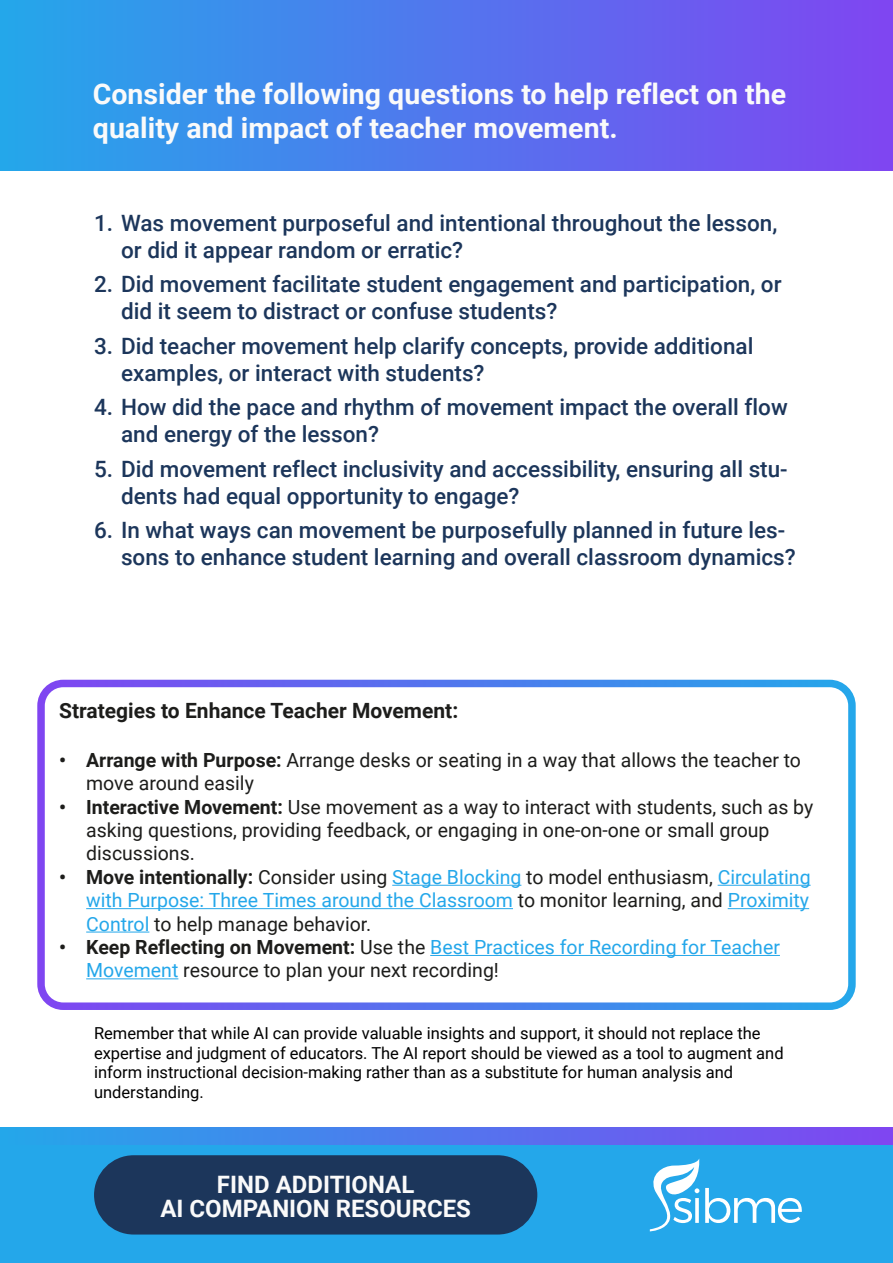
<style>
.page{position:relative;width:893px;height:1263px;background:#fff}
.page>*{position:absolute;margin:0;border:0;box-sizing:border-box;transform-origin:0 0}
.t1{font:700 28.5px/34.2px "Roboto";color:#fafafa}
.t2{font:700 24px/24px "Roboto";color:#fafafa;text-align:center}
.t3{font:500 22.5px/27px "Roboto";color:#1c365b}
.t4{font:700 21px "Roboto";color:#1d1d1b}
.t5{font:19.5px/23.4px "Roboto";color:#24a7ea;text-align:justify}
.t6{font:19.5px/23.4px "Roboto";color:#1d1d1b}
.t7{font:16.5px/19.8px "Roboto";color:#000}
.s1{font-weight:700}
.s2{font-weight:700;color:#1d1d1b}
.s3{color:#1d1d1b}
</style>
<div class="page">
<div style="left:37px;top:680px;width:819px;height:330px;border:8px solid #fff;border-radius:22px"></div>
<hr style="left:392px;top:885px;width:129px;height:1px;background:#24a7ea">
<hr style="left:718px;top:885px;width:93px;height:1px;background:#24a7ea">
<hr style="left:86px;top:908px;width:427px;height:1px;background:#24a7ea">
<hr style="left:728px;top:908px;width:81px;height:1px;background:#24a7ea">
<hr style="left:86px;top:931px;width:63px;height:1px;background:#24a7ea">
<hr style="left:430px;top:955px;width:350px;height:1px;background:#24a7ea">
<hr style="left:86px;top:978px;width:92px;height:1px;background:#24a7ea">
<div style="left:0;top:1127px;width:893px;height:136px;background:#24a7ea"></div>
<svg style="left:650px;top:1158px;width:152px;height:73px"></svg>
<div style="left:0;top:0;width:893px;height:171px;background:linear-gradient(to right,#24a7ea,#8045f1)"></div>
<div style="left:0;top:1127px;width:893px;height:17px;background:linear-gradient(to right,#24a7ea,#8045f1)"></div>
<div style="left:94px;top:1155px;width:443px;height:79px;background:#1c365b;border-radius:40px"></div>
<p class="t1" style="left:93px;top:75px;width:695px">Consider the following questions to help reflect on the quality and impact of teacher movement.</p>
<p class="t3" style="left:121px;top:208px;width:658px;text-indent:-27px">1. Was movement purposeful and intentional throughout the lesson, or did it appear random or erratic?</p>
<p class="t3" style="left:121px;top:270px;width:662px;text-indent:-27px">2. Did movement facilitate student engagement and participation, or did it seem to distract or confuse students?</p>
<p class="t3" style="left:121px;top:331px;width:634px;text-indent:-27px">3. Did teacher movement help clarify concepts, provide additional examples, or interact with students?</p>
<p class="t3" style="left:121px;top:393px;width:668px;text-indent:-27px">4. How did the pace and rhythm of movement impact the overall flow and energy of the lesson?</p>
<p class="t3" style="left:121px;top:454px;width:668px;text-indent:-27px">5. Did movement reflect inclusivity and accessibility, ensuring all stu&shy;dents had equal opportunity to engage?</p>
<p class="t3" style="left:121px;top:516px;width:676px;text-indent:-27px">6. In what ways can movement be purposefully planned in future les&shy;sons to enhance student learning and overall classroom dynamics?</p>
<p class="t4" style="left:59px;top:696px;width:401px">Strategies to Enhance Teacher Movement:</p>
<p class="t6" style="left:86px;top:747px;width:716px;text-indent:-27px"><span class="s1">• Arrange with Purpose:</span> Arrange desks or seating in a way that allows the teacher to move around easily</p>
<p class="t6" style="left:86px;top:794px;width:728px;text-indent:-27px"><span class="s1">• Interactive Movement:</span> Use movement as a way to interact with students, such as by asking questions, providing feedback, or engaging in one-on-one or small group discussions.</p>
<p class="t5" style="left:86px;top:864px;width:726px;text-indent:-27px"><span class="s2">• Move intentionally:</span> <span class="s3">Consider using</span> Stage Blocking <span class="s3">to model enthusiasm,</span> Circulating with Purpose: Three Times around the Classroom <span class="s3">to monitor learning, and</span> Proximity Control <span class="s3">to help manage behavior.</span></p>
<p class="t5" style="left:86px;top:935px;width:695px;text-indent:-27px"><span class="s2">• Keep Reflecting on Movement:</span> <span class="s3">Use the</span> Best Practices for Recording for Teacher<br>Movement <span class="s3">resource to plan your next recording!</span></p>
<p class="t7" style="left:94px;top:1022px;width:691px">Remember that while AI can provide valuable insights and support, it should not replace the expertise and judgment of educators. The AI report should be viewed as a tool to augment and inform instructional decision-making rather than as a substitute for human analysis and understanding.</p>
<p class="t2" style="left:160px;top:1171px;width:312px">FIND ADDITIONAL<br>AI COMPANION RESOURCES</p>
</div>
